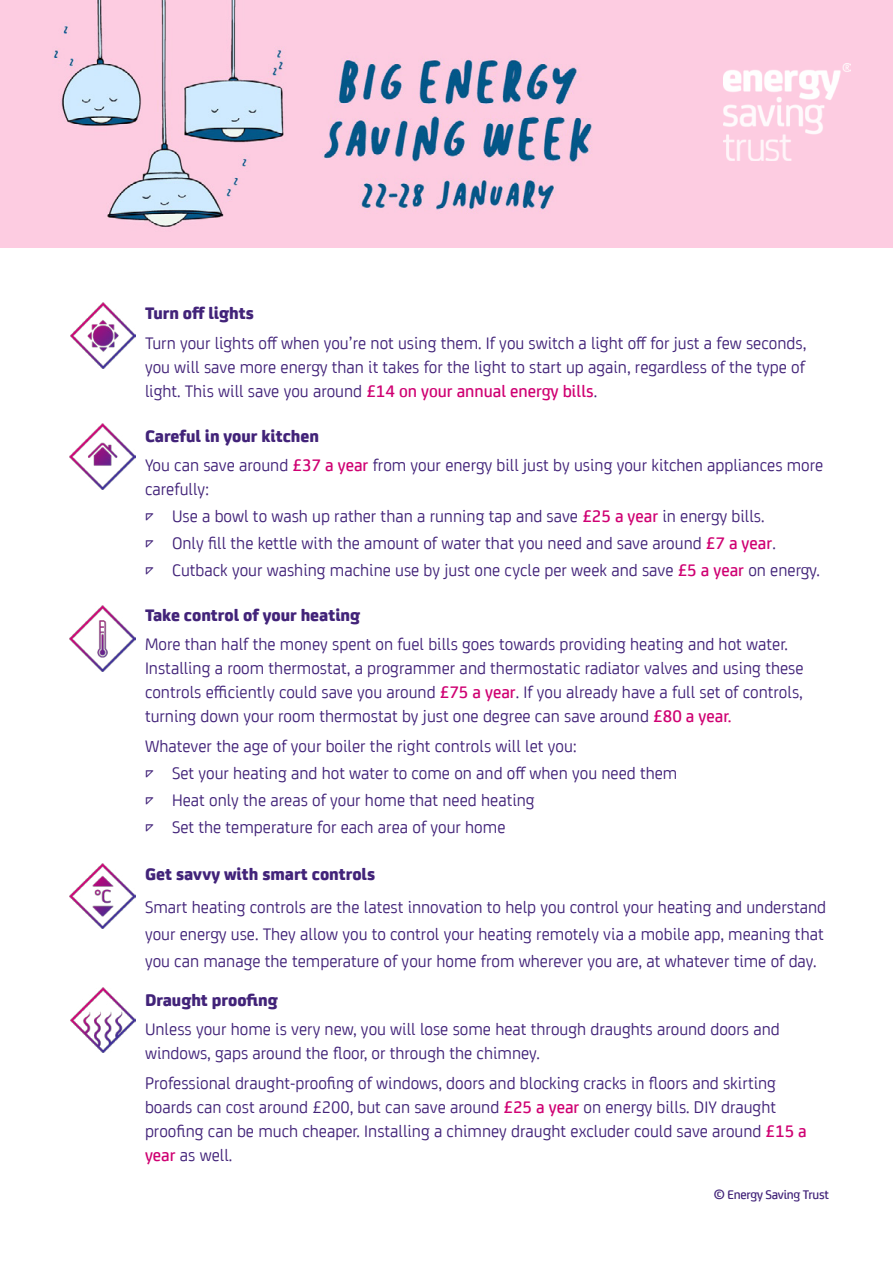
<style>
.page{position:relative;width:893px;height:1263px;background:#fff}
.page>*{position:absolute;margin:0;border:0;box-sizing:border-box;transform-origin:0 0}
.t1{font:18px/24px "Energy Saving Sans";color:#422379}
.t2{font:700 18px "Energy Saving Sans";color:#422379}
.t3{font:500 13.5px "Energy Saving Sans";letter-spacing:-.02em;color:#422379}
.s1{font-weight:500;color:#cf0072}
.s2{font-weight:700}
</style>
<div class="page">
<div style="left:0;top:0;width:893px;height:247px;background:#fdcce1"></div>
<img style="left:53px;top:0;width:539px;height:227px">
<img style="left:70px;top:424px;width:65px;height:65px">
<img style="left:70px;top:987px;width:66px;height:65px">
<img style="left:70px;top:303px;width:66px;height:65px">
<img style="left:70px;top:863px;width:65px;height:66px">
<img style="left:70px;top:606px;width:65px;height:65px">
<img style="left:723px;top:64px;width:127px;height:97px">
<p class="t2" style="left:145px;top:299px;width:111px">Turn off lights</p>
<p class="t1" style="left:145px;top:330px;width:663px;text-align:justify">Turn your lights off when you’re not using them. If you switch a light off for just a few seconds, you will save more energy than it takes for the light to start up again, regardless of the type of light. This will save you around <span class="s1">£14 on your annual energy bills</span>.</p>
<p class="t1" style="left:145px;top:420px;width:680px;line-height:29.8px"><span class="s2">Careful in your kitchen<br></span>You can save around <span class="s1">£37 a year</span> from your energy bill just by using your kitchen appliances more</p>
<p class="t1" style="left:145px;top:476px;width:66px">carefully:</p>
<p class="t1" style="left:145px;top:503px;width:621px">• Use a bowl to wash up rather than a running tap and save <span class="s1">£25 a year</span> in energy bills.</p>
<p class="t1" style="left:145px;top:530px;width:632px">• Only fill the kettle with the amount of water that you need and save around <span class="s1">£7 a year</span>.</p>
<p class="t1" style="left:145px;top:557px;width:676px">• Cutback your washing machine use by just one cycle per week and save <span class="s1">£5 a year</span> on energy.</p>
<p class="t2" style="left:145px;top:600px;width:217px">Take control of your heating</p>
<p class="t1" style="left:145px;top:631px;width:660px">More than half the money spent on fuel bills goes towards providing heating and hot water.<br>Installing a room thermostat, a programmer and thermostatic radiator valves and using these controls efficiently could save you around <span class="s1">£75 a year</span>. If you already have a full set of controls, turning down your room thermostat by just one degree can save around <span class="s1">£80 a year.</span></p>
<p class="t1" style="left:145px;top:733px;width:434px">Whatever the age of your boiler the right controls will let you:</p>
<p class="t1" style="left:145px;top:760px;width:534px">• Set your heating and hot water to come on and off when you need them</p>
<p class="t1" style="left:145px;top:787px;width:391px">• Heat only the areas of your home that need heating</p>
<p class="t1" style="left:145px;top:813px;width:362px">• Set the temperature for each area of your home</p>
<p class="t2" style="left:145px;top:860px;width:232px">Get savvy with smart controls</p>
<p class="t1" style="left:145px;top:892px;width:683px;line-height:27px">Smart heating controls are the latest innovation to help you control your heating and understand your energy use. They allow you to control your heating remotely via a mobile app, meaning that you can manage the temperature of your home from wherever you are, at whatever time of day.</p>
<p class="t2" style="left:145px;top:985px;width:134px">Draught proofing</p>
<p class="t1" style="left:145px;top:1016px;width:636px">Unless your home is very new, you will lose some heat through draughts around doors and windows, gaps around the floor, or through the chimney.</p>
<p class="t1" style="left:145px;top:1070px;width:663px">Professional draught-proofing of windows, doors and blocking cracks in floors and skirting boards can cost around £200, but can save around <span class="s1">£25 a year</span> on energy bills. DIY draught proofing can be much cheaper. Installing a chimney draught excluder could save around <span class="s1">£15 a year</span> as well.</p>
<p class="t3" style="left:714px;top:1185px;width:117px">© Energy Saving Trust</p>
</div>
